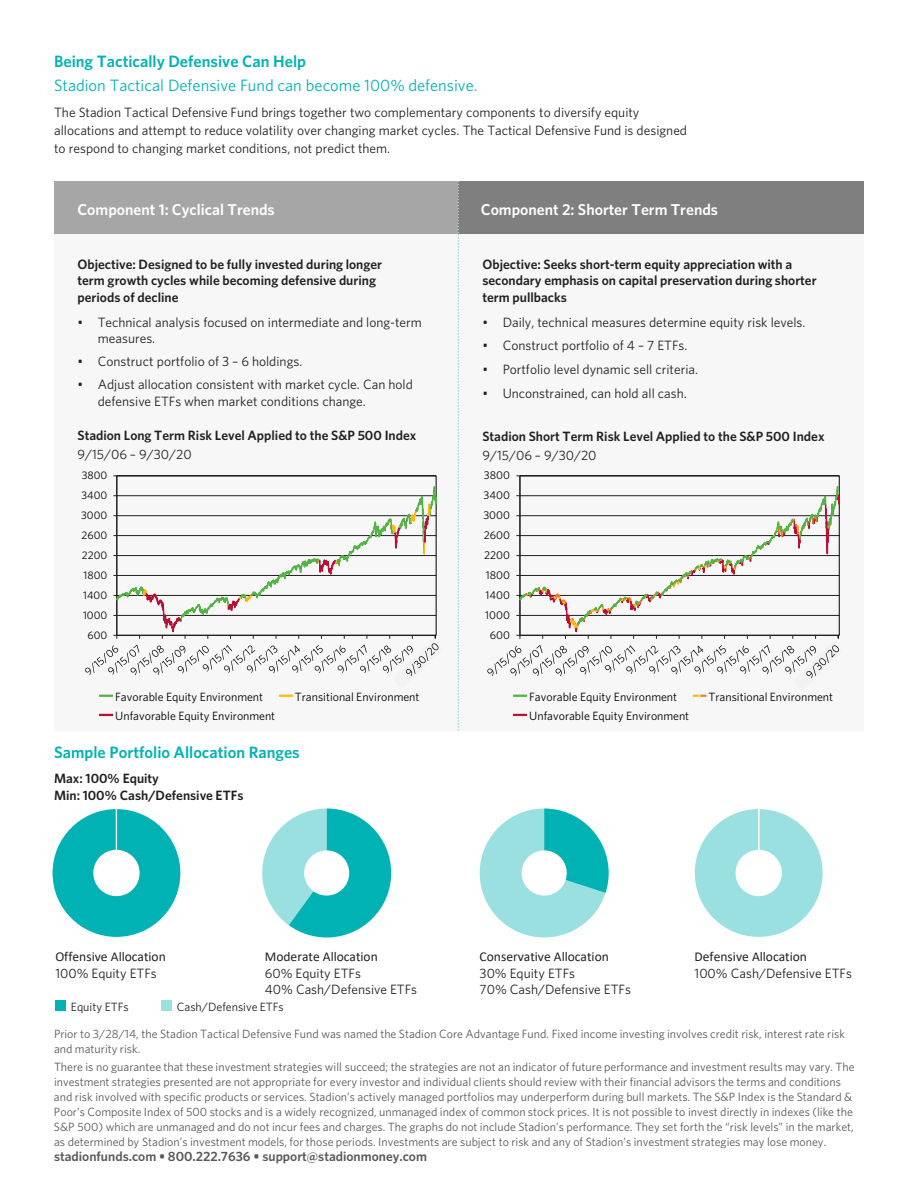
<style>
.page{position:relative;width:918px;height:1188px;background:#fff}
.page>*{position:absolute;margin:0;border:0;box-sizing:border-box;transform-origin:0 0}
.t1{font:600 16.5px "Whitney";color:#00b2b3}
.t2{font:16.5px "Whitney";color:#00b2b3}
.t3{font:600 15.75px "Whitney";color:#fff}
.t4{font:13.5px/18px "Whitney";color:#231f20}
.t5{font:600 13.5px/16.5px "Whitney";color:#231f20}
.t6{font:13.5px "Calibri";color:#231f20}
.t7{font:600 13.5px "Whitney";color:#595959}
.t8{font:12px/15px "Whitney";color:#595959}
.t9{font:12px "Whitney";color:#000}
.t10{font:12px "Whitney";color:#231f20}
.t11{font:11.25px "Whitney";color:#000}
.t12{font:10.95px "Whitney";color:#000}
</style>
<div class="page">
<div style="left:54px;top:181px;width:404px;height:54px;background:#a6a6a6"></div>
<div style="left:458px;top:181px;width:406px;height:54px;background:#7f7f7f"></div>
<div style="left:54px;top:235px;width:404px;height:496px;background:#f7f7f7"></div>
<div style="left:458px;top:235px;width:406px;height:496px;background:#f7f7f7"></div>
<svg style="left:458px;top:181px;width:1px;height:550px"></svg>
<svg style="left:520px;top:476px;width:319px;height:17px"></svg>
<hr style="left:117px;top:476px;width:1px;height:159px;background:#231f20">
<svg style="left:117px;top:486px;width:320px;height:17px"></svg>
<svg style="left:479px;top:808px;width:130px;height:130px"></svg>
<div style="left:55px;top:1000px;width:11px;height:11px;background:#00b2b3"></div>
<div style="left:161px;top:1000px;width:10px;height:11px;background:#9ae0e0"></div>
<svg style="left:52px;top:808px;width:129px;height:130px"></svg>
<svg style="left:262px;top:808px;width:129px;height:129px"></svg>
<svg style="left:694px;top:809px;width:129px;height:128px"></svg>
<svg style="left:513px;top:714px;width:14px;height:2px"></svg>
<svg style="left:99px;top:695px;width:14px;height:2px"></svg>
<svg style="left:279px;top:695px;width:14px;height:2px"></svg>
<svg style="left:99px;top:714px;width:14px;height:2px"></svg>
<svg style="left:85px;top:503px;width:354px;height:174px"></svg>
<svg style="left:487px;top:493px;width:353px;height:204px"></svg>
<p class="t1" style="left:54px;top:51px;width:253px">Being Tactically Defensive Can Help</p>
<p class="t2" style="left:54px;top:75px;width:425px">Stadion Tactical Defensive Fund can become 100% defensive.</p>
<p class="t4" style="left:54px;top:103px;width:635px">The Stadion Tactical Defensive Fund brings together two complementary components to diversify equity allocations and attempt to reduce volatility over changing market cycles. The Tactical Defensive Fund is designed to respond to changing market conditions, not predict them.</p>
<p class="t3" style="left:78px;top:200px;width:199px">Component 1: Cyclical Trends</p>
<p class="t3" style="left:481px;top:200px;width:239px">Component 2: Shorter Term Trends</p>
<p class="t5" style="left:78px;top:255px;width:306px">Objective: Designed to be fully invested during longer term growth cycles while becoming defensive during periods of decline</p>
<p class="t4" style="left:98px;top:314px;width:326px;line-height:16.2px;text-indent:-20px">• Technical analysis focused on intermediate and long-term measures.</p>
<p class="t4" style="left:78px;top:353px;width:226px">• Construct portfolio of 3 – 6 holdings.</p>
<p class="t4" style="left:98px;top:376px;width:317px;line-height:16.8px;text-indent:-20px">• Adjust allocation consistent with market cycle. Can hold defensive ETFs when market conditions change.</p>
<p class="t5" style="left:78px;top:427px;width:340px">Stadion Long Term Risk Level Applied to the S&amp;P 500 Index</p>
<p class="t4" style="left:78px;top:445px;width:116px">9/15/06 – 9/30/20</p>
<p class="t5" style="left:482px;top:255px;width:336px">Objective: Seeks short-term equity appreciation with a secondary emphasis on capital preservation during shorter term pullbacks</p>
<p class="t4" style="left:482px;top:313px;width:325px">• Daily, technical measures determine equity risk levels.</p>
<p class="t4" style="left:482px;top:336px;width:207px">• Construct portfolio of 4 – 7 ETFs.</p>
<p class="t4" style="left:482px;top:360px;width:217px">• Portfolio level dynamic sell criteria.</p>
<p class="t4" style="left:482px;top:384px;width:206px">• Unconstrained, can hold all cash.</p>
<p class="t5" style="left:482px;top:428px;width:344px">Stadion Short Term Risk Level Applied to the S&amp;P 500 Index</p>
<p class="t4" style="left:482px;top:446px;width:116px">9/15/06 – 9/30/20</p>
<p class="t12" style="left:82px;top:469px;width:27px">3800</p>
<p class="t11" style="left:484px;top:469px;width:28px">3800</p>
<p class="t12" style="left:81px;top:489px;width:27px">3400</p>
<p class="t11" style="left:484px;top:489px;width:28px">3400</p>
<p class="t12" style="left:81px;top:509px;width:28px">3000</p>
<p class="t11" style="left:483px;top:509px;width:28px">3000</p>
<p class="t12" style="left:82px;top:529px;width:27px">2600</p>
<p class="t11" style="left:484px;top:529px;width:28px">2600</p>
<p class="t12" style="left:82px;top:549px;width:27px">2200</p>
<p class="t11" style="left:484px;top:549px;width:27px">2200</p>
<p class="t12" style="left:84px;top:569px;width:25px">1800</p>
<p class="t11" style="left:486px;top:569px;width:26px">1800</p>
<p class="t12" style="left:83px;top:589px;width:25px">1400</p>
<p class="t11" style="left:486px;top:589px;width:26px">1400</p>
<p class="t12" style="left:83px;top:609px;width:26px">1000</p>
<p class="t11" style="left:485px;top:609px;width:26px">1000</p>
<p class="t12" style="left:87px;top:629px;width:21px">600</p>
<p class="t11" style="left:490px;top:628px;width:22px">600</p>
<p class="t9" style="left:115px;top:690px;width:149px">Favorable Equity Environment</p>
<p class="t9" style="left:295px;top:690px;width:126px">Transitional Environment</p>
<p class="t9" style="left:115px;top:709px;width:161px">Unfavorable Equity Environment</p>
<p class="t9" style="left:529px;top:689px;width:149px">Favorable Equity Environment</p>
<p class="t9" style="left:708px;top:690px;width:126px">Transitional Environment</p>
<p class="t9" style="left:529px;top:709px;width:161px">Unfavorable Equity Environment</p>
<p class="t1" style="left:54px;top:742px;width:247px">Sample Portfolio Allocation Ranges</p>
<p class="t5" style="left:54px;top:769px;width:106px">Max: 100% Equity</p>
<p class="t5" style="left:54px;top:787px;width:191px">Min: 100% Cash/Defensive ETFs</p>
<p class="t6" style="left:55px;top:947px;width:112px">Offensive Allocation</p>
<p class="t4" style="left:55px;top:964px;width:103px">100% Equity ETFs</p>
<p class="t6" style="left:265px;top:947px;width:114px">Moderate Allocation</p>
<p class="t4" style="left:265px;top:964px;width:98px">60% Equity ETFs</p>
<p class="t4" style="left:265px;top:980px;width:154px">40% Cash/Defensive ETFs</p>
<p class="t10" style="left:71px;top:1000px;width:59px">Equity ETFs</p>
<p class="t10" style="left:177px;top:1000px;width:108px">Cash/Defensive ETFs</p>
<p class="t6" style="left:480px;top:947px;width:131px">Conservative Allocation</p>
<p class="t4" style="left:480px;top:964px;width:97px">30% Equity ETFs</p>
<p class="t4" style="left:480px;top:980px;width:153px">70% Cash/Defensive ETFs</p>
<p class="t6" style="left:695px;top:947px;width:114px">Defensive Allocation</p>
<p class="t4" style="left:695px;top:964px;width:159px">100% Cash/Defensive ETFs</p>
<p class="t8" style="left:54px;top:1026px;width:793px">Prior to 3/28/14, the Stadion Tactical Defensive Fund was named the Stadion Core Advantage Fund. Fixed income investing involves credit risk, interest rate risk and maturity risk.</p>
<p class="t8" style="left:54px;top:1059px;width:802px">There is no guarantee that these investment strategies will succeed; the strategies are not an indicator of future performance and investment results may vary. The investment strategies presented are not appropriate for every investor and individual clients should review with their financial advisors the terms and conditions and risk involved with specific products or services. Stadion’s actively managed portfolios may underperform during bull markets. The S&amp;P Index is the Standard &amp; Poor’s Composite Index of 500 stocks and is a widely recognized, unmanaged index of common stock prices. It is not possible to invest directly in indexes (like the S&amp;P 500) which are unmanaged and do not incur fees and charges. The graphs do not include Stadion’s performance. They set forth the “risk levels” in the market, as determined by Stadion’s investment models, for those periods. Investments are subject to risk and any of Stadion’s investment strategies may lose money.</p>
<p class="t7" style="left:54px;top:1149px;width:375px">stadionfunds.com • 800.222.7636 • support@stadionmoney.com</p>
</div>
